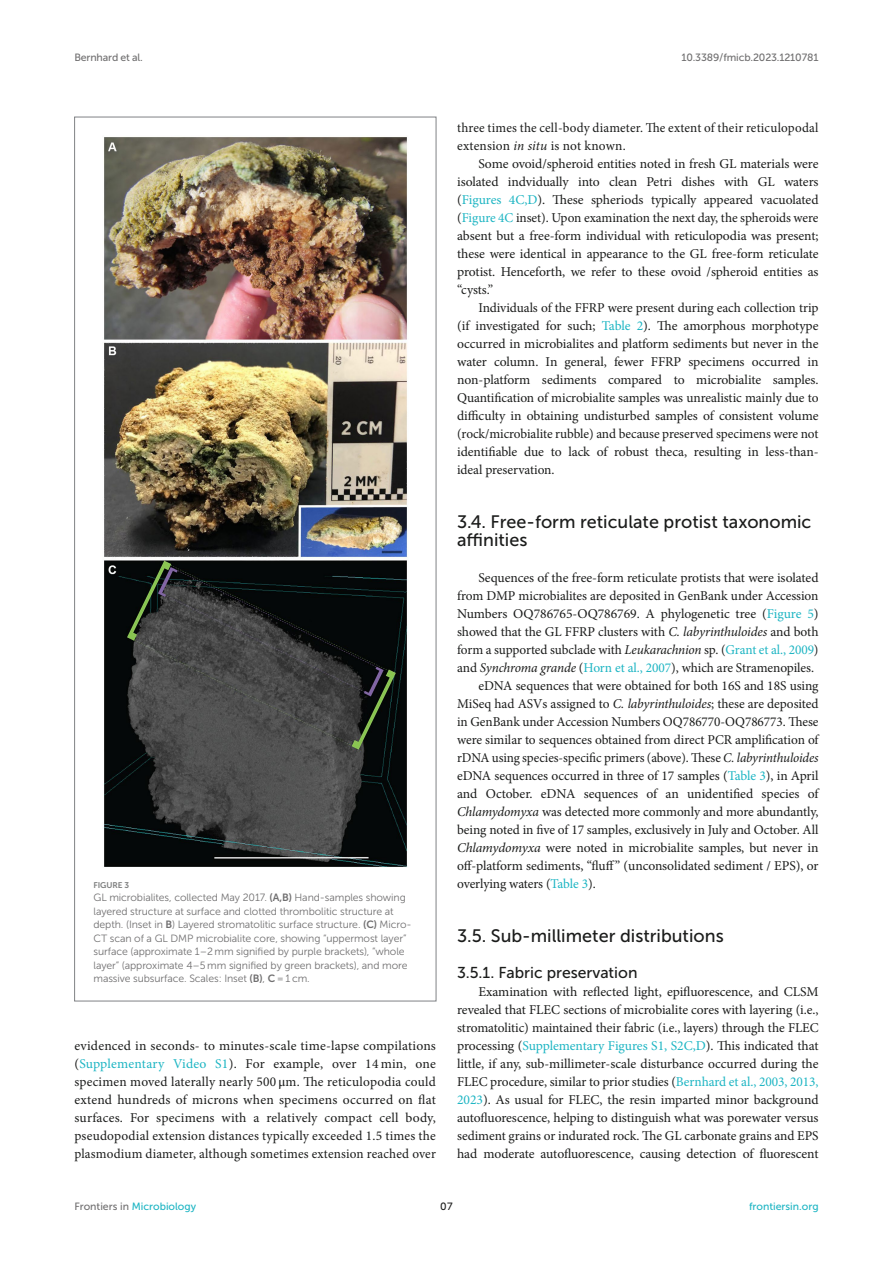
<style>
.page{position:relative;width:893px;height:1263px;background:#fff}
.page>*{position:absolute;margin:0;border:0;box-sizing:border-box;transform-origin:0 0}
.HEAD_2{font:18px/18px "Museo Sans 500";color:#1b1c1b}
.HEAD_3_after_HEAD_2{font:15.75px "Museo Sans 500";color:#1b1c1b}
.TEXT{font:13.5px/18px "Minion Pro";letter-spacing:-.005em;color:#1b1c1b;text-align:justify}
.TEXT_FLUSH{font:13.5px/18px "Minion Pro";letter-spacing:.005em;color:#1b1c1b;text-align:justify}
.FIG_LEG{font:10.5px/13.5px "Museo Sans 300";letter-spacing:-.01em;color:#706f70}
.t1{font:10.5px "Museo Sans 500";letter-spacing:-.015em;color:#706f70}
.t2{font:10.5px "Museo Sans 500";color:#1db5c3}
.t3{font:10.5px "Museo Sans 500";color:#1b1c1b}
.FIG_HD{font:8.25px "Museo Sans 700";letter-spacing:-.01em;color:#7e7f7f}
.s1{font-family:"Museo Sans 700"}
.s2{color:#1db5c3}
.s3{font-family:"STIX General"}
.s4{font-style:italic}
.s5{color:#706f70}
</style>
<div class="page">
<img style="left:103px;top:137px;width:305px;height:731px">
<p class="t1" style="left:74px;top:51px;width:70px">Bernhard et al.</p>
<p class="t1" style="left:681px;top:51px;width:139px">10.3389/fmicb.2023.1210781</p>
<p class="FIG_HD" style="left:94px;top:880px;width:37px">FIGURE 3</p>
<p class="FIG_LEG" style="left:94px;top:891px;width:320px">GL microbialites, collected May 2017. <span class="s1">(A,B)</span> Hand-samples showing layered structure at surface and clotted thrombolitic structure at depth. (Inset in <span class="s1">B</span>) Layered stromatolitic surface structure. <span class="s1">(C)</span> Micro-CT scan of a GL DMP microbialite core, showing “uppermost layer” surface (approximate 1–2 mm signified by purple brackets), “whole layer” (approximate 4–5 mm signified by green brackets), and more massive subsurface. Scales: Inset <span class="s1">(B)</span>, <span class="s1">C</span> = 1 cm.</p>
<p class="TEXT_FLUSH" style="left:74px;top:1037px;width:363px">evidenced in seconds- to minutes-scale time-lapse compilations (<span class="s2">Supplementary Video S1</span>). For example, over 14 min, one specimen moved laterally nearly 500 <span class="s3">μ</span>m. The reticulopodia could extend hundreds of microns when specimens occurred on flat surfaces. For specimens with a relatively compact cell body, pseudopodial extension distances typically exceeded 1.5 times the plasmodium diameter, although sometimes extension reached over</p>
<p class="TEXT_FLUSH" style="left:457px;top:119px;width:363px">three times the cell-body diameter. The extent of their reticulopodal extension <span class="s4">in situ</span> is not known.</p>
<p class="TEXT" style="left:457px;top:155px;width:363px;text-indent:21px">Some ovoid/spheroid entities noted in fresh GL materials were isolated indvidually into clean Petri dishes with GL waters (<span class="s2">Figures 4C,D</span>). These spheriods typically appeared vacuolated (<span class="s2">Figure 4C</span> inset). Upon examination the next day, the spheroids were absent but a free-form individual with reticulopodia was present; these were identical in appearance to the GL free-form reticulate protist. Henceforth, we refer to these ovoid /spheroid entities as “cysts.”</p>
<p class="TEXT" style="left:457px;top:299px;width:363px;text-indent:21px">Individuals of the FFRP were present during each collection trip (if investigated for such; <span class="s2">Table 2</span>). The amorphous morphotype occurred in microbialites and platform sediments but never in the water column. In general, fewer FFRP specimens occurred in non-platform sediments compared to microbialite samples.<br>Quantification of microbialite samples was unrealistic mainly due to difficulty in obtaining undisturbed samples of consistent volume (rock/microbialite rubble) and because preserved specimens were not identifiable due to lack of robust theca, resulting in less-than&shy;ideal preservation.</p>
<p class="HEAD_2" style="left:457px;top:513px;width:356px">3.4. Free-form reticulate protist taxonomic affinities</p>
<p class="TEXT_FLUSH" style="left:457px;top:569px;width:363px;text-indent:21px">Sequences of the free-form reticulate protists that were isolated from DMP microbialites are deposited in GenBank under Accession Numbers OQ786765-OQ786769. A phylogenetic tree (<span class="s2">Figure 5</span>) showed that the GL FFRP clusters with <span class="s4">C. labyrinthuloides</span> and both form a supported subclade with <span class="s4">Leukarachnion</span> sp. (<span class="s2">Grant et al., 2009</span>) and <span class="s4">Synchroma grande</span> (<span class="s2">Horn et al., 2007</span>), which are Stramenopiles.</p>
<p class="TEXT" style="left:457px;top:677px;width:363px;text-indent:21px">eDNA sequences that were obtained for both 16S and 18S using MiSeq had ASVs assigned to <span class="s4">C. labyrinthuloides</span>; these are deposited in GenBank under Accession Numbers OQ786770-OQ786773. These were similar to sequences obtained from direct PCR amplification of rDNA using species-specific primers (above). These <span class="s4">C. labyrinthuloides </span>eDNA sequences occurred in three of 17 samples (<span class="s2">Table 3</span>), in April and October. eDNA sequences of an unidentified species of <span class="s4">Chlamydomyxa</span> was detected more commonly and more abundantly, being noted in five of 17 samples, exclusively in July and October. All <span class="s4">Chlamydomyxa</span> were noted in microbialite samples, but never in off-platform sediments, “fluff” (unconsolidated sediment / EPS), or overlying waters (<span class="s2">Table 3</span>).</p>
<p class="HEAD_2" style="left:457px;top:927px;width:268px">3.5. Sub-millimeter distributions</p>
<p class="HEAD_3_after_HEAD_2" style="left:457px;top:964px;width:182px">3.5.1. Fabric preservation</p>
<p class="TEXT_FLUSH" style="left:457px;top:983px;width:363px;text-indent:21px">Examination with reflected light, epifluorescence, and CLSM revealed that FLEC sections of microbialite cores with layering (i.e., stromatolitic) maintained their fabric (i.e., layers) through the FLEC processing (<span class="s2">Supplementary Figures S1, S2C,D</span>). This indicated that little, if any, sub-millimeter-scale disturbance occurred during the FLEC procedure, similar to prior studies (<span class="s2">Bernhard et al., 2003, 2013, 2023</span>). As usual for FLEC, the resin imparted minor background autofluorescence, helping to distinguish what was porewater versus sediment grains or indurated rock. The GL carbonate grains and EPS had moderate autofluorescence, causing detection of fluorescent</p>
<p class="t2" style="left:74px;top:1200px;width:123px"><span class="s5">Frontiers in</span> Microbiology</p>
<p class="t3" style="left:440px;top:1200px;width:14px">07</p>
<p class="t2" style="left:749px;top:1200px;width:71px">frontiersin.org</p>
</div>
